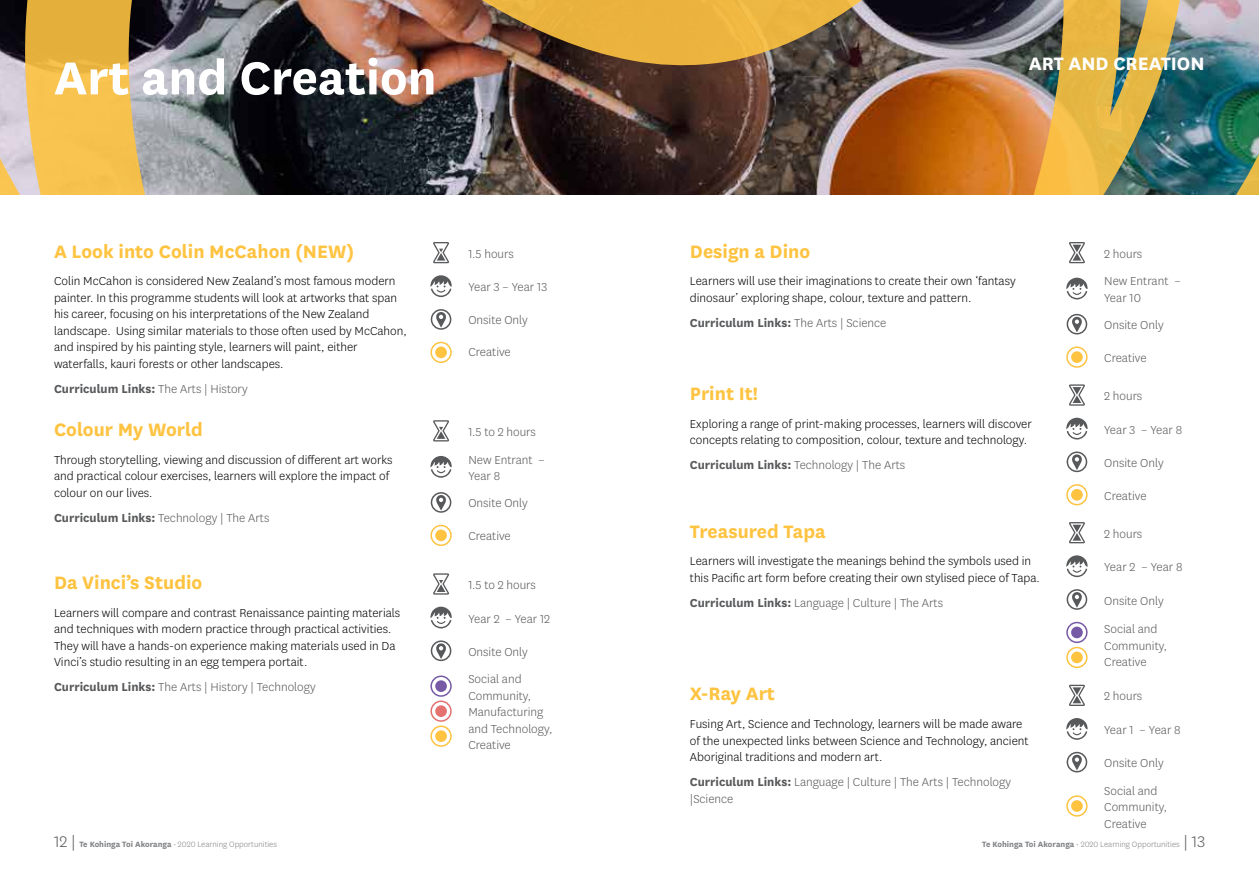
<style>
.page{position:relative;width:1259px;height:893px;background:#fff}
.page>*{position:absolute;margin:0;border:0;box-sizing:border-box;transform-origin:0 0}
.t1{font:700 54px "National";color:#fff}
.t2{font:700 21px "National";color:#fec341}
.t3{font:700 21px "National";color:#fff}
.t4{font:300 13.5px/16.5px "National";color:#000}
.t5{font:300 13.5px/16.5px "National";color:#58595b}
.t6{font:700 13.5px "National";color:#58595b}
.t7{font:300 9px "National";color:#808285}
.s1{font-weight:300}
.s2{font-weight:700}
.s3{font-size:18px;color:#58595b}
</style>
<div class="page">
<img style="left:0;top:0;width:1259px;height:195px">
<svg style="left:1069px;top:242px;width:16px;height:21px"></svg>
<svg style="left:1066px;top:277px;width:21px;height:23px"></svg>
<div style="left:1066px;top:314px;width:21px;height:20px;border:2px solid #58595b;border-radius:50%"></div>
<svg style="left:1072px;top:317px;width:9px;height:15px"></svg>
<div style="left:1071px;top:351px;width:11px;height:12px;background:#fec341;border-radius:50%"></div>
<div style="left:1066px;top:346px;width:21px;height:22px;border:2px solid #fec341;border-radius:50%"></div>
<svg style="left:1069px;top:384px;width:16px;height:22px"></svg>
<svg style="left:1066px;top:417px;width:21px;height:23px"></svg>
<div style="left:1066px;top:451px;width:21px;height:21px;border:2px solid #58595b;border-radius:50%"></div>
<svg style="left:1072px;top:454px;width:9px;height:16px"></svg>
<div style="left:1071px;top:489px;width:11px;height:12px;background:#fec341;border-radius:50%"></div>
<div style="left:1066px;top:484px;width:21px;height:21px;border:2px solid #fec341;border-radius:50%"></div>
<svg style="left:1069px;top:522px;width:16px;height:21px"></svg>
<svg style="left:1066px;top:555px;width:21px;height:22px"></svg>
<div style="left:1066px;top:589px;width:21px;height:21px;border:2px solid #58595b;border-radius:50%"></div>
<svg style="left:1072px;top:592px;width:9px;height:16px"></svg>
<div style="left:1071px;top:627px;width:11px;height:11px;background:#765aa6;border-radius:50%"></div>
<div style="left:1066px;top:622px;width:21px;height:21px;border:2px solid #765aa6;border-radius:50%"></div>
<div style="left:1071px;top:652px;width:11px;height:11px;background:#fec341;border-radius:50%"></div>
<div style="left:1066px;top:647px;width:21px;height:21px;border:2px solid #fec341;border-radius:50%"></div>
<svg style="left:1069px;top:685px;width:16px;height:21px"></svg>
<svg style="left:1066px;top:718px;width:21px;height:22px"></svg>
<div style="left:1066px;top:752px;width:21px;height:20px;border:2px solid #58595b;border-radius:50%"></div>
<svg style="left:1072px;top:755px;width:9px;height:15px"></svg>
<div style="left:1071px;top:800px;width:11px;height:12px;background:#fec341;border-radius:50%"></div>
<div style="left:1066px;top:795px;width:21px;height:22px;border:2px solid #fec341;border-radius:50%"></div>
<svg style="left:433px;top:420px;width:16px;height:21px"></svg>
<svg style="left:430px;top:456px;width:22px;height:22px"></svg>
<div style="left:431px;top:492px;width:20px;height:21px;border:2px solid #58595b;border-radius:50%"></div>
<svg style="left:436px;top:495px;width:10px;height:16px"></svg>
<div style="left:435px;top:529px;width:12px;height:12px;background:#fec341;border-radius:50%"></div>
<div style="left:430px;top:525px;width:22px;height:21px;border:2px solid #fec341;border-radius:50%"></div>
<svg style="left:433px;top:573px;width:16px;height:22px"></svg>
<svg style="left:430px;top:606px;width:22px;height:23px"></svg>
<div style="left:431px;top:640px;width:20px;height:21px;border:2px solid #58595b;border-radius:50%"></div>
<svg style="left:436px;top:643px;width:10px;height:16px"></svg>
<div style="left:435px;top:680px;width:12px;height:12px;background:#765aa6;border-radius:50%"></div>
<div style="left:430px;top:675px;width:22px;height:22px;border:2px solid #765aa6;border-radius:50%"></div>
<div style="left:435px;top:705px;width:12px;height:12px;background:#e37270;border-radius:50%"></div>
<div style="left:430px;top:700px;width:22px;height:22px;border:2px solid #e37270;border-radius:50%"></div>
<div style="left:435px;top:730px;width:12px;height:12px;background:#fec341;border-radius:50%"></div>
<div style="left:430px;top:725px;width:22px;height:22px;border:2px solid #fec341;border-radius:50%"></div>
<svg style="left:433px;top:242px;width:16px;height:21px"></svg>
<svg style="left:430px;top:275px;width:22px;height:22px"></svg>
<div style="left:431px;top:309px;width:20px;height:21px;border:2px solid #58595b;border-radius:50%"></div>
<svg style="left:436px;top:312px;width:10px;height:16px"></svg>
<div style="left:435px;top:347px;width:12px;height:11px;background:#fec341;border-radius:50%"></div>
<div style="left:430px;top:342px;width:22px;height:21px;border:2px solid #fec341;border-radius:50%"></div>
<h1 class="t1" style="left:54px;top:40px;width:384px">Art and Creation</h1>
<h2 class="t2" style="left:54px;top:236px;width:301px">A Look into Colin McCahon (NEW)</h2>
<p class="t5" style="left:468px;top:245px;width:47px">1.5 hours</p>
<p class="t4" style="left:54px;top:273px;width:354px">Colin McCahon is considered New Zealand’s most famous modern painter. In this programme students will look at artworks that span his career, focusing on his interpretations of the New Zealand landscape. Using similar materials to those often used by McCahon, and inspired by his painting style, learners will paint, either waterfalls, kauri forests or other landscapes.</p>
<p class="t6" style="left:54px;top:379px;width:195px">Curriculum Links: <span class="s1">The Arts | History</span></p>
<p class="t5" style="left:468px;top:278px;width:80px">Year 3 – Year 13</p>
<p class="t5" style="left:468px;top:312px;width:61px">Onsite Only</p>
<p class="t5" style="left:468px;top:344px;width:44px">Creative</p>
<h2 class="t2" style="left:54px;top:415px;width:150px">Colour My World</h2>
<p class="t5" style="left:468px;top:423px;width:69px">1.5 to 2 hours</p>
<p class="t4" style="left:54px;top:451px;width:340px">Through storytelling, viewing and discussion of different art works and practical colour exercises, learners will explore the impact of colour on our lives.</p>
<p class="t5" style="left:54px;top:509px;width:217px"><span class="s2">Curriculum Links:</span> Technology | The Arts</p>
<p class="t5" style="left:468px;top:451px;width:78px">New Entrant –<br>Year 8</p>
<p class="t5" style="left:468px;top:495px;width:61px">Onsite Only</p>
<p class="t5" style="left:468px;top:528px;width:44px">Creative</p>
<h2 class="t2" style="left:54px;top:568px;width:150px">Da Vinci’s Studio</h2>
<p class="t5" style="left:468px;top:576px;width:69px">1.5 to 2 hours</p>
<p class="t4" style="left:54px;top:604px;width:348px">Learners will compare and contrast Renaissance painting materials and techniques with modern practice through practical activities.<br>They will have a hands-on experience making materials used in Da Vinci’s studio resulting in an egg tempera portait.</p>
<p class="t5" style="left:54px;top:678px;width:263px"><span class="s2">Curriculum Links:</span> The Arts | History | Technology</p>
<p class="t5" style="left:468px;top:610px;width:83px">Year 2 – Year 12</p>
<p class="t5" style="left:468px;top:638px;width:61px;line-height:27.3px">Onsite Only<br>Social and</p>
<p class="t5" style="left:468px;top:687px;width:86px">Community,<br>Manufacturing and Technology,<br>Creative</p>
<h2 class="t3" style="left:1029px;top:48px;width:177px">ART AND CREATION</h2>
<h2 class="t2" style="left:690px;top:236px;width:122px">Design a Dino</h2>
<p class="t5" style="left:1104px;top:245px;width:40px">2 hours</p>
<p class="t4" style="left:690px;top:273px;width:327px">Learners will use their imaginations to create their own ‘fantasy dinosaur’ exploring shape, colour, texture and pattern.</p>
<p class="t6" style="left:690px;top:313px;width:198px">Curriculum Links: <span class="s1">The Arts | Science</span></p>
<p class="t5" style="left:1104px;top:273px;width:78px">New Entrant –<br>Year 10</p>
<p class="t5" style="left:1104px;top:316px;width:61px">Onsite Only</p>
<p class="t5" style="left:1104px;top:349px;width:44px">Creative</p>
<h2 class="t2" style="left:690px;top:379px;width:70px">Print It!</h2>
<p class="t5" style="left:1104px;top:387px;width:40px">2 hours</p>
<p class="t4" style="left:690px;top:415px;width:343px">Exploring a range of print-making processes, learners will discover concepts relating to composition, colour, texture and technology.</p>
<p class="t5" style="left:690px;top:456px;width:217px"><span class="s2">Curriculum Links:</span> Technology | The Arts</p>
<p class="t5" style="left:1104px;top:421px;width:80px">Year 3 – Year 8</p>
<p class="t5" style="left:1104px;top:454px;width:61px">Onsite Only</p>
<p class="t5" style="left:1104px;top:487px;width:44px">Creative</p>
<h2 class="t2" style="left:690px;top:516px;width:137px">Treasured Tapa</h2>
<p class="t5" style="left:1104px;top:525px;width:40px">2 hours</p>
<p class="t4" style="left:690px;top:553px;width:351px">Learners will investigate the meanings behind the symbols used in this Pacific art form before creating their own stylised piece of Tapa.</p>
<p class="t5" style="left:690px;top:594px;width:255px"><span class="s2">Curriculum Links:</span> Language | Culture | The Arts</p>
<p class="t5" style="left:1104px;top:558px;width:80px">Year 2 – Year 8</p>
<p class="t5" style="left:1104px;top:585px;width:61px;line-height:29px">Onsite Only<br>Social and</p>
<p class="t5" style="left:1104px;top:637px;width:64px">Community,<br>Creative</p>
<h2 class="t2" style="left:690px;top:679px;width:87px">X-Ray Art</h2>
<p class="t5" style="left:1104px;top:688px;width:40px">2 hours</p>
<p class="t4" style="left:690px;top:715px;width:340px">Fusing Art, Science and Technology, learners will be made aware of the unexpected links between Science and Technology, ancient<br>Aboriginal traditions and modern art.</p>
<p class="t5" style="left:690px;top:773px;width:323px"><span class="s2">Curriculum Links:</span> Language | Culture | The Arts | Technology |Science</p>
<p class="t5" style="left:1104px;top:721px;width:78px">Year 1 – Year 8</p>
<p class="t5" style="left:1104px;top:749px;width:61px;line-height:27.3px">Onsite Only<br>Social and</p>
<p class="t5" style="left:1104px;top:798px;width:64px">Community,<br>Creative</p>
<p class="t7" style="left:54px;top:839px;width:224px"><span class="s3">12 |</span> <span class="s2">Te Kohinga Toi Akoranga</span> • 2020 Learning Opportunities</p>
<p class="t7" style="left:982px;top:839px;width:224px"><span class="s2">Te Kohinga Toi Akoranga</span> • 2020 Learning Opportunities <span class="s3">| 13</span></p>
</div>
